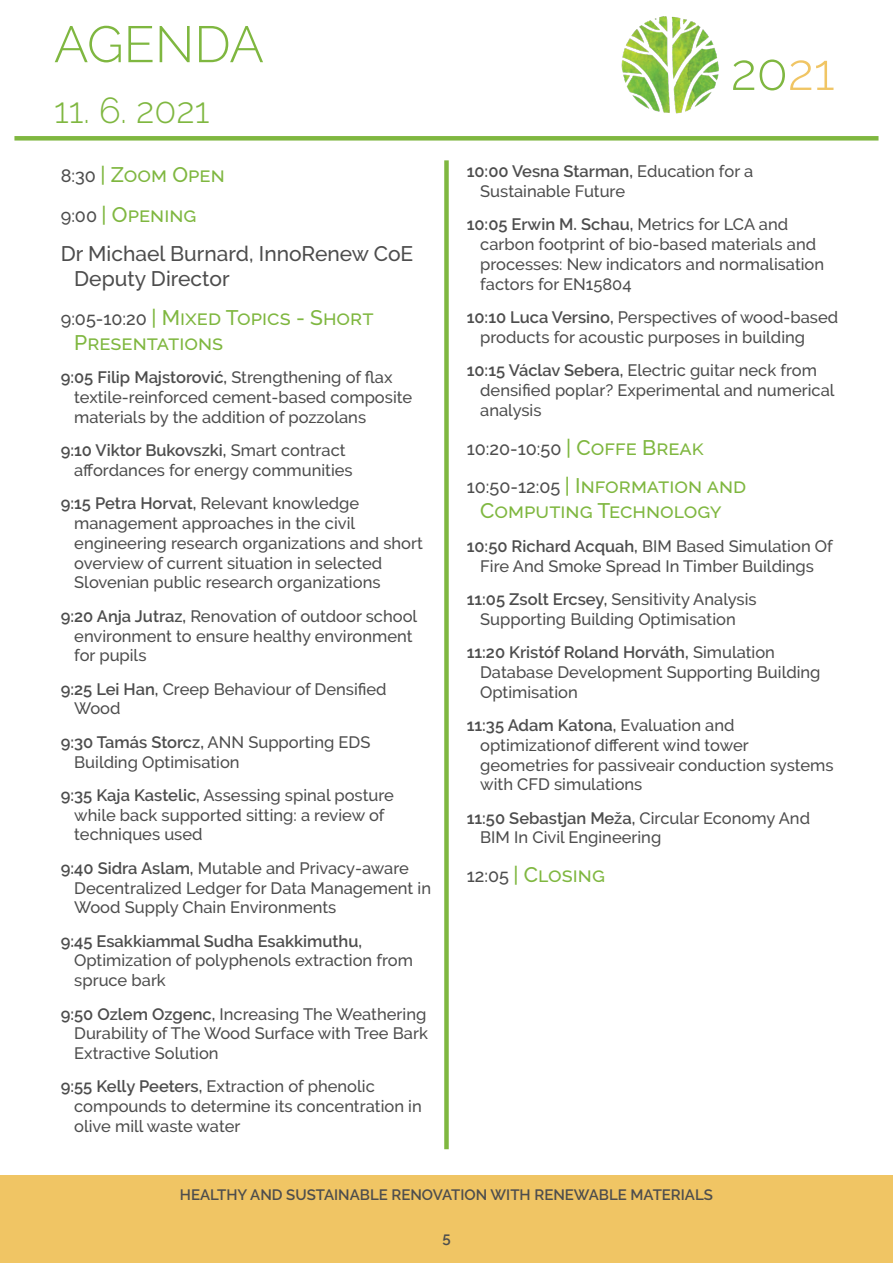
<style>
.page{position:relative;width:893px;height:1263px;background:#fff}
.page>*{position:absolute;margin:0;border:0;box-sizing:border-box;transform-origin:0 0}
.t1{font:300 51px "Raleway";color:#7fb740}
.t2{font:300 36px "Raleway";color:#7fb740}
.t3{font:500 21px/38.7px "Raleway";color:#7fb740}
.t4{font:500 21px/39.6px "Raleway";color:#4d4d4d}
.t5{font:500 18px "Raleway";color:#4d4d4d}
.t6{font:500 16.5px/19.8px "Raleway";color:#4d4d4d}
.t7{font:600 16.5px "Raleway";color:#4d4d4d}
.t8{font:600 15px "Raleway";color:#4d4d4d}
.s1{font-size:18px}
.s2{color:#7fb740}
.s3{color:#4d4d4d}
.s4{font-size:18px;color:#4d4d4d}
.s5{font-weight:600}
.s6{color:#f0c564}
.s7{font-size:21px;color:#7fb740}
</style>
<div class="page">
<div style="left:0;top:1176px;width:893px;height:87px;background:#f0c564"></div>
<div style="left:14px;top:136px;width:864px;height:5px;background:#7fb740"></div>
<div style="left:444px;top:160px;width:5px;height:989px;background:#7fb740"></div>
<img style="left:621px;top:16px;width:98px;height:98px">
<h1 class="t1" style="left:54px;top:14px;width:211px">AGENDA</h1>
<h2 class="t2" style="left:54px;top:90px;width:157px">11. 6. 2021</h2>
<p class="t4" style="left:61px;top:154px;width:354px"><span class="s1">8:30</span> <span class="s2">| Zoom Open<br></span><span class="s1">9:00</span> <span class="s2">| Opening<br></span>Dr Michael Burnard, InnoRenew CoE</p>
<p class="t3" style="left:61px;top:259px;width:314px;text-indent:14px"><span class="s3">Deputy Director<br></span><span class="s4">9:05-10:20</span> | Mixed Topics - Short</p>
<p class="t3" style="left:74px;top:323px;width:150px">Presentations</p>
<p class="t6" style="left:74px;top:367px;width:339px;text-indent:-14px"><span class="s5">9:05 Filip Majstorović,</span> Strengthening of flax textile-reinforced cement-based composite materials by the addition of pozzolans</p>
<p class="t6" style="left:74px;top:440px;width:280px;text-indent:-14px"><span class="s5">9:10 Viktor Bukovszki,</span> Smart contract affordances for energy communities</p>
<p class="t6" style="left:74px;top:493px;width:350px;text-indent:-14px"><span class="s5">9:15 Petra Horvat,</span> Relevant knowledge management approaches in the civil engineering research organizations and short overview of current situation in selected Slovenian public research organizations</p>
<p class="t6" style="left:74px;top:606px;width:345px;text-indent:-14px"><span class="s5">9:20 Anja Jutraz,</span> Renovation of outdoor school environment to ensure healthy environment for pupils</p>
<p class="t6" style="left:74px;top:679px;width:314px;text-indent:-14px"><span class="s5">9:25 Lei Han,</span> Creep Behaviour of Densified<br>Wood</p>
<p class="t6" style="left:74px;top:732px;width:298px;text-indent:-14px"><span class="s5">9:30 Tamás Storcz,</span> ANN Supporting EDS<br>Building Optimisation</p>
<p class="t6" style="left:74px;top:785px;width:321px;text-indent:-14px"><span class="s5">9:35 Kaja Kastelic,</span> Assessing spinal posture while back supported sitting: a review of techniques used</p>
<p class="t6" style="left:74px;top:858px;width:358px;text-indent:-14px"><span class="s5">9:40 Sidra Aslam,</span> Mutable and Privacy-aware<br>Decentralized Ledger for Data Management in<br>Wood Supply Chain Environments</p>
<p class="t7" style="left:61px;top:931px;width:303px">9:45 Esakkiammal Sudha Esakkimuthu,</p>
<p class="t6" style="left:74px;top:951px;width:340px">Optimization of polyphenols extraction from spruce bark</p>
<p class="t6" style="left:74px;top:1004px;width:355px;text-align:justify;text-indent:-14px"><span class="s5">9:50 Ozlem Ozgenc,</span> Increasing The Weathering Durability of The Wood Surface with Tree Bark Extractive Solution</p>
<p class="t6" style="left:74px;top:1077px;width:349px;text-indent:-14px"><span class="s5">9:55 Kelly Peeters,</span> Extraction of phenolic compounds to determine its concentration in olive mill waste water</p>
<h1 class="t1" style="left:731px;top:42px;width:105px">20<span class="s6">21</span></h1>
<p class="t6" style="left:480px;top:162px;width:274px;text-indent:-14px"><span class="s5">10:00 Vesna Starman,</span> Education for a<br>Sustainable Future</p>
<p class="t6" style="left:480px;top:215px;width:345px;text-indent:-14px"><span class="s5">10:05 Erwin M. Schau,</span> Metrics for LCA and carbon footprint of bio-based materials and processes: New indicators and normalisation factors for EN15804</p>
<p class="t6" style="left:480px;top:307px;width:359px;text-indent:-14px"><span class="s5">10:10 Luca Versino,</span> Perspectives of wood-based products for acoustic purposes in building</p>
<p class="t6" style="left:480px;top:361px;width:356px;text-indent:-14px"><span class="s5">10:15 Václav Sebera,</span> Electric guitar neck from densified poplar? Experimental and numerical analysis</p>
<p class="t5" style="left:467px;top:438px;width:239px">10:20-10:50 <span class="s7">| Coffe Break</span></p>
<p class="t3" style="left:467px;top:473px;width:281px;line-height:25.2px;text-align:center"><span class="s4">10:50-12:05</span> | Information and<br>Computing Technology</p>
<p class="t6" style="left:467px;top:536px;width:368px;text-align:center"><span class="s5">10:50 Richard Acquah,</span> BIM Based Simulation Of<br>Fire And Smoke Spread In Timber Buildings</p>
<p class="t6" style="left:467px;top:589px;width:291px;text-align:center"><span class="s5">11:05 Zsolt Ercsey,</span> Sensitivity Analysis<br>Supporting Building Optimisation</p>
<p class="t6" style="left:480px;top:642px;width:342px;text-indent:-14px"><span class="s5">11:20 Kristóf Roland Horváth,</span> Simulation<br>Database Development Supporting Building<br>Optimisation</p>
<p class="t6" style="left:480px;top:715px;width:355px;text-indent:-14px"><span class="s5">11:35 Adam Katona,</span> Evaluation and optimizationof different wind tower geometries for passiveair conduction systems with CFD simulations</p>
<p class="t6" style="left:480px;top:808px;width:331px;text-indent:-14px"><span class="s5">11:50 Sebastjan Meža,</span> Circular Economy And<br>BIM In Civil Engineering</p>
<p class="t3" style="left:467px;top:855px;width:140px"><span class="s4">12:05</span> | Closing</p>
<p class="t8" style="left:180px;top:1186px;width:535px">HEALTHY AND SUSTAINABLE RENOVATION WITH RENEWABLE MATERIALS</p>
<p class="t8" style="left:442px;top:1229px;width:10px">5</p>
</div>
